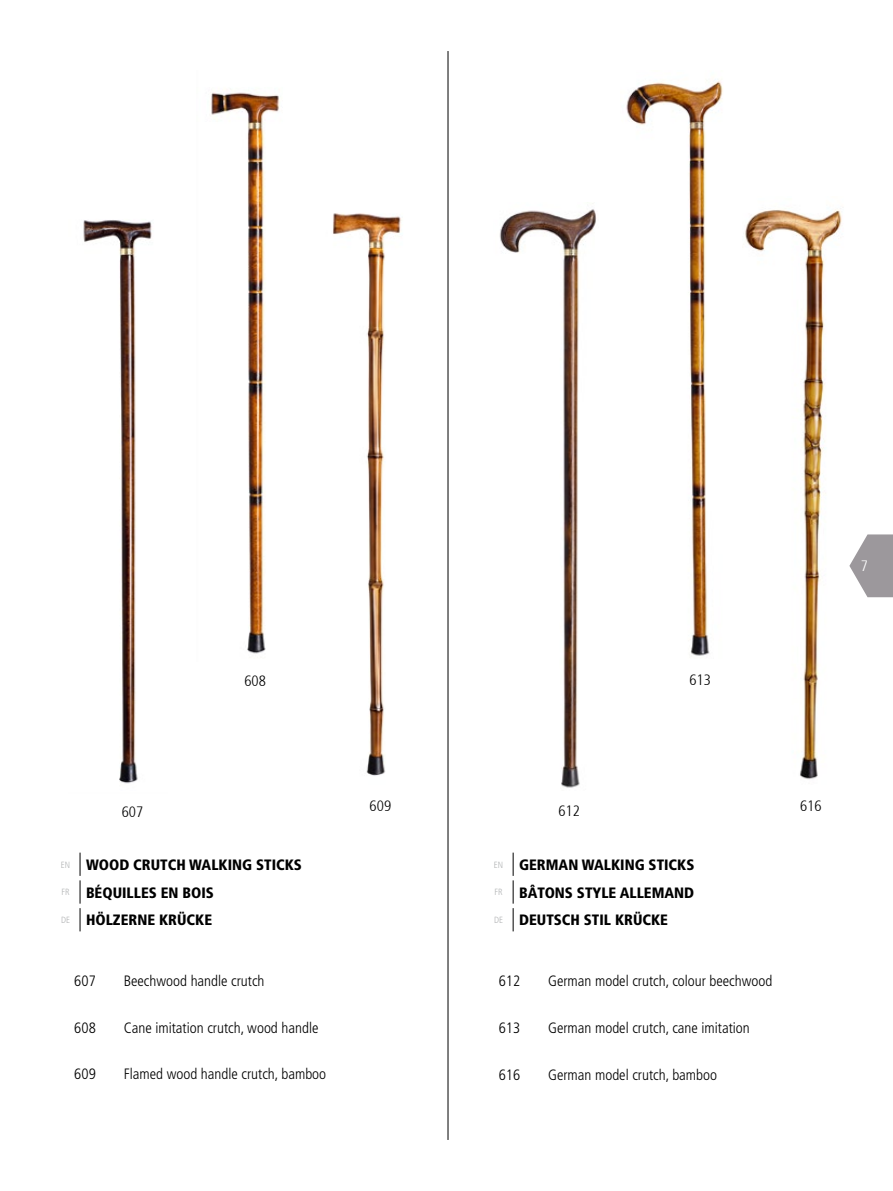
<style>
.page{position:relative;width:893px;height:1191px;background:#fff}
.page>*{position:absolute;margin:0;border:0;box-sizing:border-box;transform-origin:0 0}
.t1{font:300 condensed 15px "Frutiger";color:#000}
.t2{font:900 condensed 15px/27.8px "Frutiger";color:#000}
.t3{font:300 condensed 15px "Frutiger 47";color:#000}
.t4{font:300 condensed 15px "Frutiger 47";color:#fff}
.s1{font-weight:300;font-size:9px;color:#b1b3b4}
</style>
<div class="page">
<img style="left:211px;top:92px;width:69px;height:562px">
<img style="left:626px;top:81px;width:97px;height:575px">
<hr style="left:448px;top:51px;width:1px;height:1089px;background:#000">
<img style="left:83px;top:220px;width:69px;height:564px">
<img style="left:499px;top:209px;width:97px;height:579px">
<img style="left:332px;top:213px;width:70px;height:563px">
<img style="left:745px;top:209px;width:97px;height:571px">
<svg style="left:80px;top:852px;width:1px;height:79px"></svg>
<svg style="left:513px;top:852px;width:1px;height:79px"></svg>
<svg style="left:849px;top:534px;width:44px;height:63px"></svg>
<p class="t3" style="left:244px;top:672px;width:23px">608</p>
<p class="t3" style="left:689px;top:671px;width:23px">613</p>
<p class="t4" style="left:861px;top:557px;width:9px">7</p>
<p class="t3" style="left:370px;top:797px;width:23px">609</p>
<p class="t3" style="left:800px;top:797px;width:23px">616</p>
<p class="t3" style="left:122px;top:803px;width:23px">607</p>
<p class="t3" style="left:558px;top:802px;width:23px">612</p>
<p class="t2" style="left:61px;top:850px;width:91px"><span class="s1">EN</span> WOOD CRUTCH</p>
<p class="t2" style="left:189px;top:850px;width:114px">WALKING STICKS</p>
<p class="t2" style="left:61px;top:878px;width:60px"><span class="s1">FR</span> BÉQUILLES</p>
<p class="t2" style="left:161px;top:878px;width:31px">EN BOIS</p>
<p class="t2" style="left:61px;top:906px;width:69px"><span class="s1">DE</span> HÖLZERNE</p>
<p class="t2" style="left:159px;top:906px;width:37px">KRÜCKE</p>
<p class="t1" style="left:74px;top:972px;width:23px">607</p>
<p class="t1" style="left:124px;top:972px;width:142px">Beechwood handle crutch</p>
<p class="t1" style="left:74px;top:1018px;width:23px">608</p>
<p class="t1" style="left:124px;top:1018px;width:196px">Cane imitation crutch, wood handle</p>
<p class="t1" style="left:74px;top:1065px;width:23px">609</p>
<p class="t1" style="left:124px;top:1065px;width:204px">Flamed wood handle crutch, bamboo</p>
<p class="t2" style="left:494px;top:850px;width:202px"><span class="s1">EN</span> GERMAN WALKING STICKS<br><span class="s1">FR</span> BÂTONS</p>
<p class="t2" style="left:577px;top:878px;width:53px">STYLE ALLEMAND</p>
<p class="t2" style="left:494px;top:906px;width:45px"><span class="s1">DE</span> DEUTSCH</p>
<p class="t2" style="left:584px;top:906px;width:68px">STIL KRÜCKE</p>
<p class="t1" style="left:499px;top:972px;width:23px">612</p>
<p class="t1" style="left:548px;top:972px;width:226px">German model crutch, colour beechwood</p>
<p class="t1" style="left:499px;top:1019px;width:23px">613</p>
<p class="t1" style="left:548px;top:1019px;width:203px">German model crutch, cane imitation</p>
<p class="t1" style="left:499px;top:1066px;width:23px">616</p>
<p class="t1" style="left:548px;top:1066px;width:170px">German model crutch, bamboo</p>
</div>
